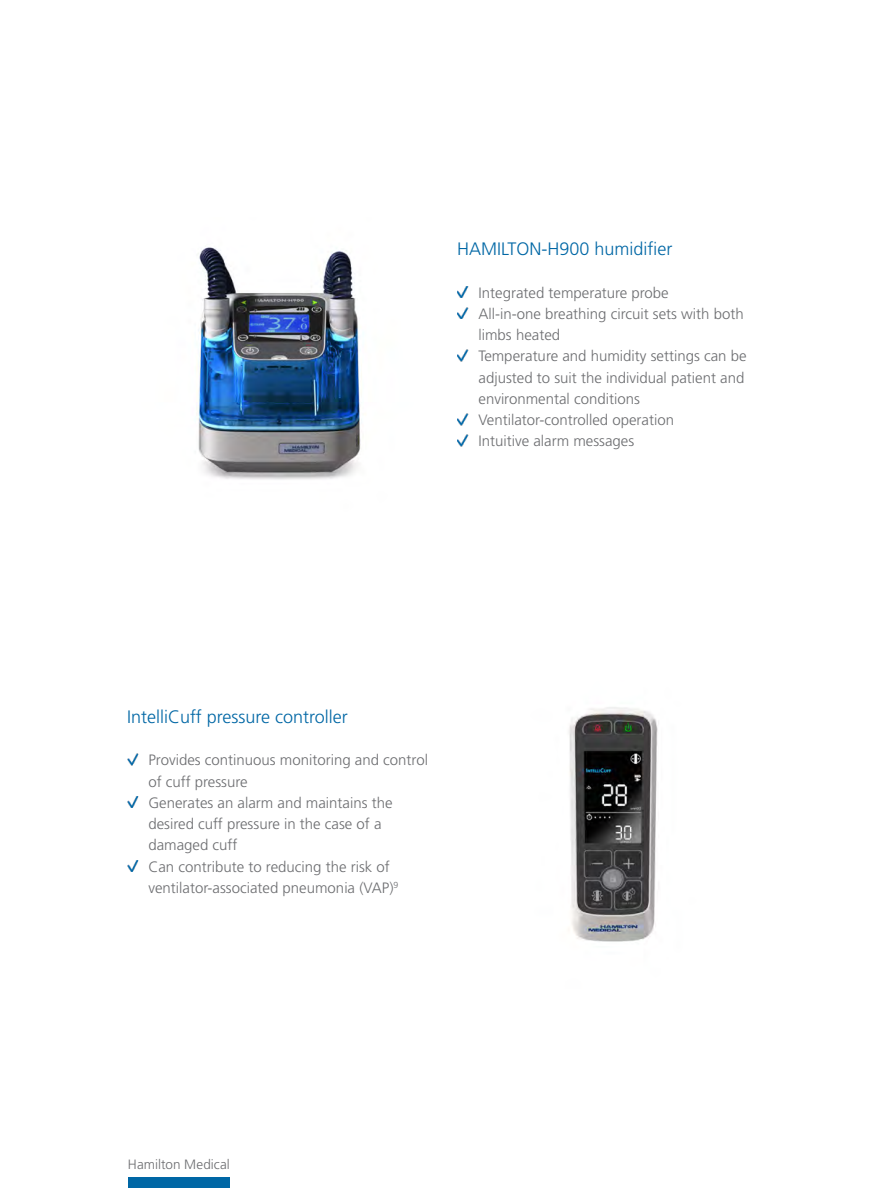
<style>
.page{position:relative;width:893px;height:1188px;background:#fff}
.page>*{position:absolute;margin:0;border:0;box-sizing:border-box;transform-origin:0 0}
.t1{font:300 18px "Frutiger LT Std";color:#0067a5}
.t2{font:300 15px/21.3px "Frutiger LT Std";color:#6c6d70}
.t3{font:300 13.5px "Frutiger LT Std";color:#6c6d70}
</style>
<div class="page">
<div style="left:128px;top:1177px;width:102px;height:11px;background:#0067a5"></div>
<img style="left:569px;top:707px;width:89px;height:235px">
<img style="left:196px;top:247px;width:165px;height:233px">
<svg style="left:457px;top:286px;width:12px;height:12px"></svg>
<svg style="left:457px;top:307px;width:12px;height:12px"></svg>
<svg style="left:457px;top:350px;width:12px;height:11px"></svg>
<svg style="left:457px;top:414px;width:12px;height:11px"></svg>
<svg style="left:457px;top:435px;width:12px;height:11px"></svg>
<svg style="left:128px;top:754px;width:11px;height:11px"></svg>
<svg style="left:128px;top:796px;width:11px;height:12px"></svg>
<svg style="left:128px;top:860px;width:11px;height:12px"></svg>
<p class="t1" style="left:457px;top:239px;width:217px">HAMILTON-H900 humidifier</p>
<p class="t2" style="left:478px;top:282px;width:192px">Integrated temperature probe</p>
<p class="t2" style="left:478px;top:303px;width:267px">All-in-one breathing circuit sets with both limbs heated</p>
<p class="t2" style="left:478px;top:346px;width:270px">Temperature and humidity settings can be adjusted to suit the individual patient and environmental conditions</p>
<p class="t2" style="left:478px;top:410px;width:197px">Ventilator-controlled operation</p>
<p class="t2" style="left:478px;top:431px;width:157px">Intuitive alarm messages</p>
<p class="t1" style="left:127px;top:706px;width:222px">IntelliCuff pressure controller</p>
<p class="t2" style="left:148px;top:750px;width:281px">Provides continuous monitoring and control of cuff pressure</p>
<p class="t2" style="left:148px;top:792px;width:246px">Generates an alarm and maintains the desired cuff pressure in the case of a damaged cuff</p>
<p class="t2" style="left:148px;top:856px;width:251px">Can contribute to reducing the risk of ventilator-associated pneumonia (VAP)<sup>9</sup></p>
<p class="t3" style="left:128px;top:1157px;width:103px">Hamilton Medical</p>
</div>
